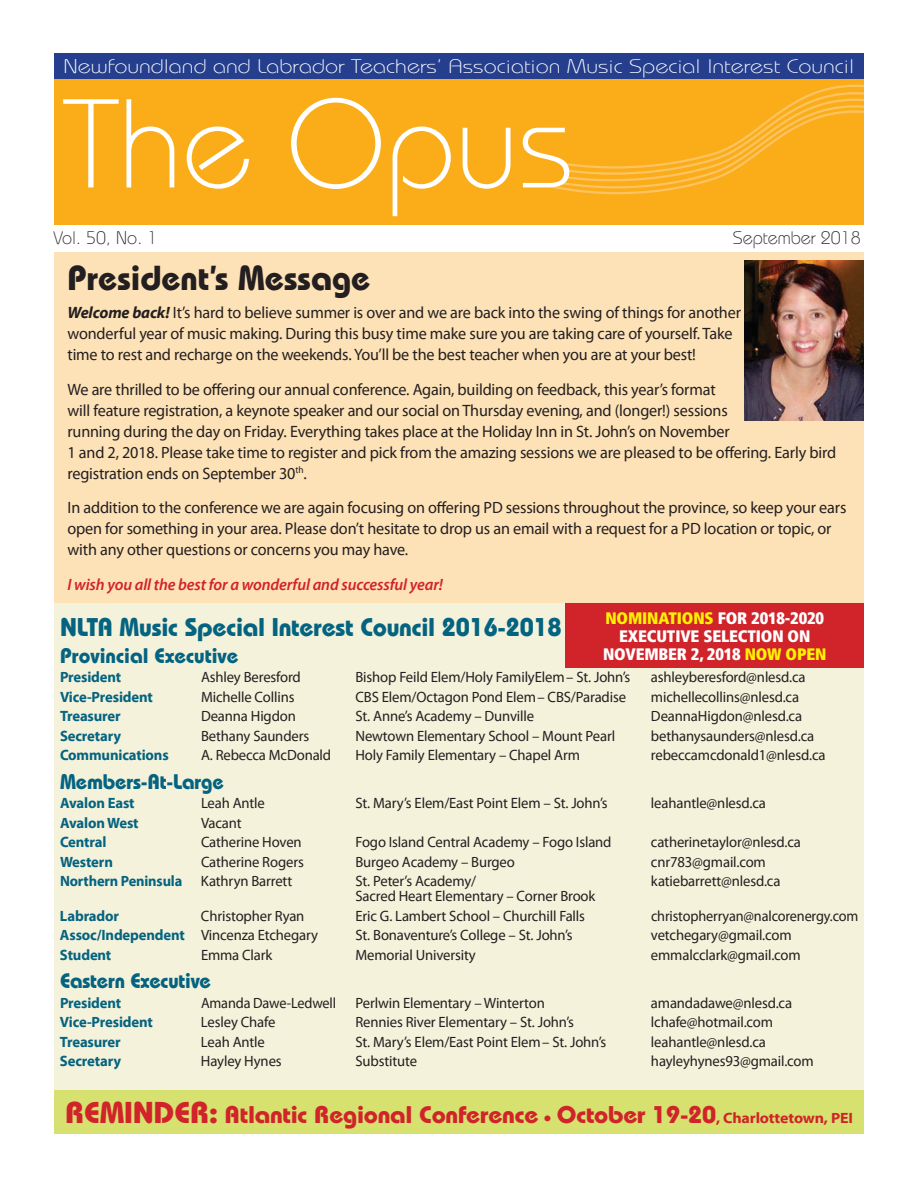
<style>
.page{position:relative;width:918px;height:1188px;background:#fff}
.page>*{position:absolute;margin:0;border:0;box-sizing:border-box;transform-origin:0 0}
.t1{font:300 126px "Bauhaus Std";color:#fff}
.t2{font:700 34.5px "Bauhaus Std";color:#231f20}
.t3{font:700 25.5px "Bauhaus Std";letter-spacing:-.01em;color:#046380}
.t4{font:700 24px "Bauhaus Std";letter-spacing:-.01em;color:#d1232a;scale:1.06 1}
.t5{font:700 21px "Bauhaus Std";letter-spacing:-.01em;color:#046380}
.t6{font:300 19.5px "Bauhaus Std";color:#fff;scale:1.2 1}
.t7{font:300 18px "Bauhaus Std";color:#231f20}
.t8{font:16.5px/21px "Myriad Pro";letter-spacing:-.01em;color:#231f20}
.t9{font:900 condensed 16.5px/18px "Frutiger LT Std";letter-spacing:-.01em;color:#fff;text-align:center}
.t10{font:italic 600 16.5px "Myriad Pro";letter-spacing:-.01em;color:#d1232a}
.t11{font:15px "Myriad Pro";letter-spacing:-.01em;color:#231f20}
.t12{font:700 15px "Myriad Pro";letter-spacing:-.01em;color:#046380}
.t13{font:15px "Myriad Pro";letter-spacing:-.01em;color:#231f20;scale:.95 1}
.t14{font:700 15px "Myriad Pro";letter-spacing:-.01em;color:#046380;scale:.96 1}
.s1{font-weight:700;font-style:italic}
.s2{font-weight:400;color:#231f20}
.s3{font-size:30px}
.s4{font-family:"Minion Pro";font-size:21px}
.s5{font-family:"Myriad Pro";font-size:15px}
.s6{color:#fff101}
</style>
<div class="page">
<div style="left:54px;top:79px;width:810px;height:146px;background:#faad19"></div>
<div style="left:54px;top:53px;width:810px;height:26px;background:#253f8e"></div>
<svg style="left:550px;top:85px;width:314px;height:109px"></svg>
<div style="left:54px;top:252px;width:810px;height:378px;background:#fee2b7"></div>
<img style="left:745px;top:260px;width:119px;height:161px">
<div style="left:54px;top:603px;width:810px;height:487px;background:#f4f2db"></div>
<div style="left:54px;top:1091px;width:810px;height:43px;background:#d6e16f"></div>
<div style="left:566px;top:603px;width:298px;height:65px;background:#d1232a"></div>
<h3 class="t6" style="left:64px;top:55px;width:660px">Newfoundland and Labrador Teachers’ Association Music Special Interest Council</h3>
<h1 class="t1" style="left:63px;top:70px;width:513px">The Opus</h1>
<p class="t7" style="left:54px;top:227px;width:105px">Vol. 50, No. 1</p>
<p class="t7" style="left:733px;top:227px;width:130px">September 2018</p>
<h2 class="t2" style="left:68px;top:256px;width:304px">President’s Message</h2>
<p class="t8" style="left:68px;top:302px;width:675px"><span class="s1">Welcome back!</span> It’s hard to believe summer is over and we are back into the swing of things for another wonderful year of music making. During this busy time make sure you are taking care of yourself. Take time to rest and recharge on the weekends. You’ll be the best teacher when you are at your best!</p>
<p class="t8" style="left:68px;top:379px;width:770px">We are thrilled to be offering our annual conference. Again, building on feedback, this year’s format<br>will feature registration, a keynote speaker and our social on Thursday evening, and (longer!) sessions<br>running during the day on Friday. Everything takes place at the Holiday Inn in St. John’s on November<br>1 and 2, 2018. Please take time to register and pick from the amazing sessions we are pleased to be offering. Early bird registration ends on September 30<sup>th</sup>.</p>
<p class="t8" style="left:67px;top:497px;width:780px">In addition to the conference we are again focusing on offering PD sessions throughout the province, so keep your ears open for something in your area. Please don’t hesitate to drop us an email with a request for a PD location or topic, or with any other questions or concerns you may have.</p>
<p class="t10" style="left:67px;top:575px;width:377px">I wish you all the best for a wonderful and successful year!</p>
<h3 class="t3" style="left:60px;top:611px;width:503px">NLTA Music Special Interest Council 2016-2018</h3>
<h3 class="t5" style="left:60px;top:643px;width:180px">Provincial Executive</h3>
<p class="t12" style="left:60px;top:669px;width:63px">President</p>
<p class="t11" style="left:201px;top:669px;width:101px">Ashley Beresford</p>
<p class="t11" style="left:355px;top:669px;width:276px">Bishop Feild Elem/Holy FamilyElem– St. John’s</p>
<p class="t11" style="left:651px;top:669px;width:156px">ashleyberesford@nlesd.ca</p>
<p class="t12" style="left:60px;top:688px;width:94px">Vice-President</p>
<p class="t11" style="left:201px;top:689px;width:95px">Michelle Collins</p>
<p class="t11" style="left:355px;top:689px;width:272px">CBS Elem/Octagon Pond Elem– CBS/Paradise</p>
<p class="t11" style="left:651px;top:689px;width:150px">michellecollins@nlesd.ca</p>
<p class="t12" style="left:60px;top:708px;width:62px">Treasurer</p>
<p class="t11" style="left:201px;top:708px;width:96px">Deanna Higdon</p>
<p class="t11" style="left:355px;top:708px;width:180px">St. Anne’s Academy – Dunville</p>
<p class="t11" style="left:651px;top:708px;width:153px">DeannaHigdon@nlesd.ca</p>
<p class="t12" style="left:60px;top:727px;width:63px">Secretary</p>
<p class="t11" style="left:201px;top:728px;width:110px">Bethany Saunders</p>
<p class="t11" style="left:355px;top:728px;width:261px">Newtown Elementary School – Mount Pearl</p>
<p class="t11" style="left:651px;top:728px;width:165px">bethanysaunders@nlesd.ca</p>
<p class="t12" style="left:60px;top:747px;width:110px">Communications</p>
<p class="t11" style="left:201px;top:747px;width:132px">A. Rebecca McDonald</p>
<p class="t11" style="left:355px;top:747px;width:226px">Holy Family Elementary – Chapel Arm</p>
<p class="t11" style="left:651px;top:747px;width:176px">rebeccamcdonald1@nlesd.ca</p>
<h3 class="t5" style="left:60px;top:769px;width:165px">Members-At-Large</h3>
<p class="t12" style="left:60px;top:795px;width:76px">Avalon East</p>
<p class="t11" style="left:201px;top:795px;width:65px">Leah Antle</p>
<p class="t11" style="left:355px;top:795px;width:254px">St. Mary’s Elem/East Point Elem – St. John’s</p>
<p class="t11" style="left:651px;top:795px;width:116px">leahantle@nlesd.ca</p>
<p class="t12" style="left:60px;top:814px;width:80px">Avalon West</p>
<p class="t11" style="left:201px;top:815px;width:42px">Vacant</p>
<p class="t12" style="left:60px;top:834px;width:48px">Central</p>
<p class="t11" style="left:201px;top:834px;width:102px">Catherine Hoven</p>
<p class="t11" style="left:355px;top:834px;width:258px">Fogo Island Central Academy – Fogo Island</p>
<p class="t11" style="left:651px;top:834px;width:152px">catherinetaylor@nlesd.ca</p>
<p class="t12" style="left:60px;top:853px;width:54px">Western</p>
<p class="t11" style="left:201px;top:854px;width:104px">Catherine Rogers</p>
<p class="t11" style="left:355px;top:854px;width:161px">Burgeo Academy – Burgeo</p>
<p class="t11" style="left:651px;top:854px;width:116px">cnr783@gmail.com</p>
<p class="t14" style="left:60px;top:873px;width:243px">Northern Peninsula <span class="s2">Kathryn Barrett</span></p>
<p class="t11" style="left:355px;top:873px;width:122px">St. Peter’s Academy/</p>
<p class="t11" style="left:651px;top:873px;width:131px">katiebarrett@nlesd.ca</p>
<p class="t11" style="left:355px;top:888px;width:241px">Sacred Heart Elementary – Corner Brook</p>
<p class="t12" style="left:60px;top:907px;width:61px">Labrador</p>
<p class="t11" style="left:201px;top:908px;width:105px">Christopher Ryan</p>
<p class="t11" style="left:355px;top:908px;width:231px">Eric G. Lambert School – Churchill Falls</p>
<p class="t13" style="left:651px;top:908px;width:220px">christopherryan@nalcorenergy.com</p>
<p class="t12" style="left:60px;top:927px;width:260px">Assoc/Independent <span class="s2">Vincenza Etchegary</span></p>
<p class="t11" style="left:355px;top:927px;width:219px">St. Bonaventure’s College – St. John’s</p>
<p class="t11" style="left:651px;top:927px;width:142px">vetchegary@gmail.com</p>
<p class="t12" style="left:60px;top:946px;width:53px">Student</p>
<p class="t11" style="left:201px;top:947px;width:73px">Emma Clark</p>
<p class="t11" style="left:355px;top:947px;width:122px">Memorial University</p>
<p class="t11" style="left:651px;top:947px;width:151px">emmalcclark@gmail.com</p>
<h3 class="t5" style="left:60px;top:968px;width:153px">Eastern Executive</h3>
<p class="t12" style="left:60px;top:994px;width:63px">President</p>
<p class="t13" style="left:201px;top:995px;width:144px">Amanda Dawe-Ledwell</p>
<p class="t11" style="left:355px;top:995px;width:191px">Perlwin Elementary – Winterton</p>
<p class="t11" style="left:651px;top:995px;width:143px">amandadawe@nlesd.ca</p>
<p class="t12" style="left:60px;top:1014px;width:94px">Vice-President</p>
<p class="t11" style="left:201px;top:1014px;width:76px">Lesley Chafe</p>
<p class="t11" style="left:355px;top:1014px;width:220px">Rennies River Elementary – St. John’s</p>
<p class="t11" style="left:651px;top:1014px;width:124px">lchafe@hotmail.com</p>
<p class="t12" style="left:60px;top:1033px;width:62px">Treasurer</p>
<p class="t11" style="left:201px;top:1034px;width:65px">Leah Antle</p>
<p class="t11" style="left:355px;top:1034px;width:252px">St. Mary’s Elem/East Point Elem– St. John’s</p>
<p class="t11" style="left:651px;top:1034px;width:116px">leahantle@nlesd.ca</p>
<p class="t12" style="left:60px;top:1053px;width:63px">Secretary</p>
<p class="t11" style="left:201px;top:1053px;width:82px">Hayley Hynes</p>
<p class="t11" style="left:355px;top:1053px;width:63px">Substitute</p>
<p class="t11" style="left:651px;top:1053px;width:164px">hayleyhynes93@gmail.com</p>
<h3 class="t4" style="left:65px;top:1100px;width:745px"><span class="s3">REMINDER:</span> Atlantic Regional Conference <span class="s4">•</span> October 19-20<span class="s5">, Charlottetown, PEI</span></h3>
<p class="t9" style="left:603px;top:609px;width:225px"><span class="s6">NOMINATIONS</span> FOR 2018-2020<br>EXECUTIVE SELECTION ON<br>NOVEMBER 2, 2018 <span class="s6">NOW OPEN</span></p>
</div>
